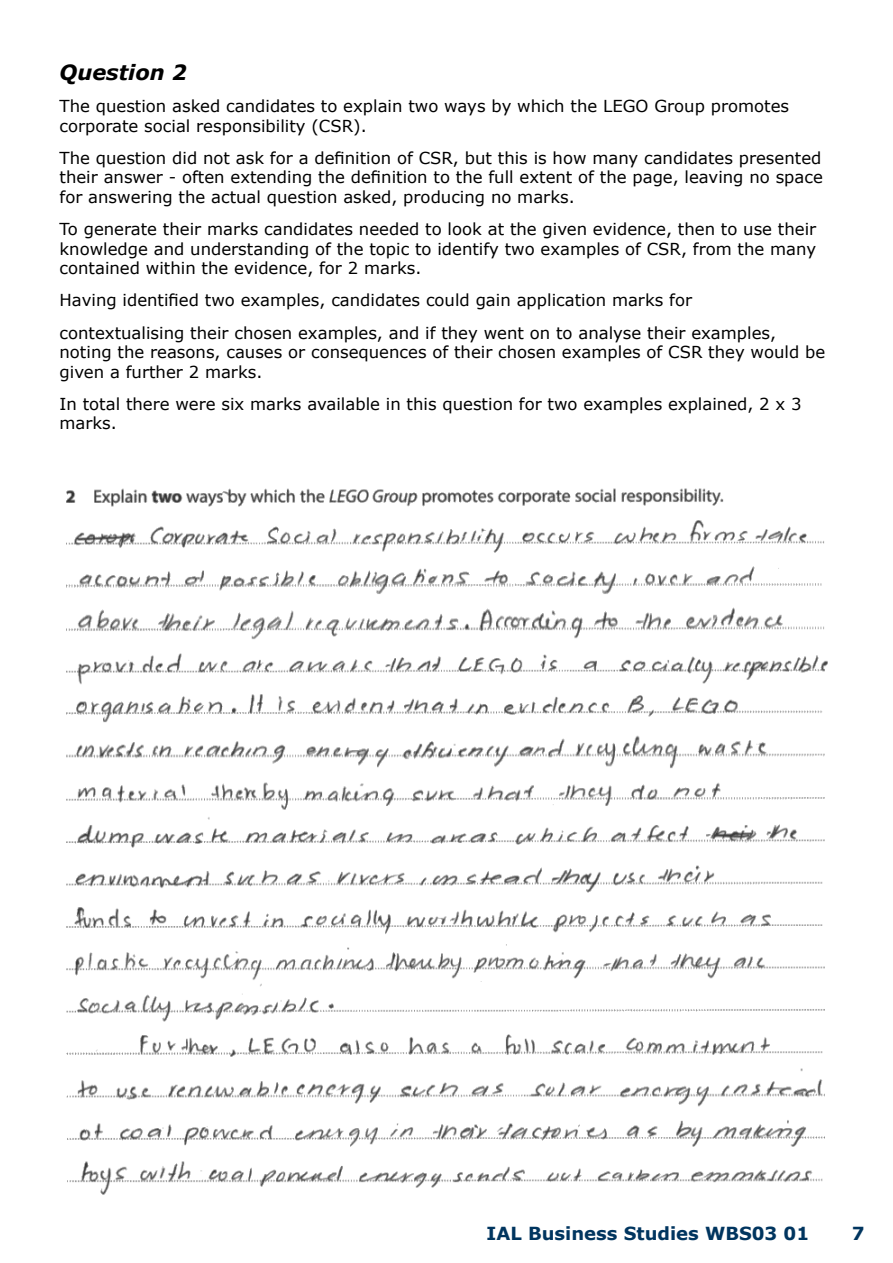
<style>
.page{position:relative;width:893px;height:1263px;background:#fff}
.page>*{position:absolute;margin:0;border:0;box-sizing:border-box;transform-origin:0 0}
.t1{font:italic 700 21px "Verdana";color:#000}
.t2{font:700 18px "Verdana";color:#00355f}
.t3{font:16.5px/19.5px "Verdana";color:#000}
</style>
<div class="page">
<img style="left:66px;top:488px;width:762px;height:707px">
<p class="t1" style="left:60px;top:57px;width:129px">Question 2</p>
<p class="t3" style="left:60px;top:96px;width:731px">The question asked candidates to explain two ways by which the LEGO Group promotes corporate social responsibility (CSR).</p>
<p class="t3" style="left:60px;top:148px;width:765px;text-align:justify">The question did not ask for a definition of CSR, but this is how many candidates presented their answer - often extending the definition to the full extent of the page, leaving no space for answering the actual question asked, producing no marks.</p>
<p class="t3" style="left:60px;top:219px;width:758px;text-align:justify">To generate their marks candidates needed to look at the given evidence, then to use their knowledge and understanding of the topic to identify two examples of CSR, from the many contained within the evidence, for 2 marks.</p>
<p class="t3" style="left:60px;top:284px;width:718px;line-height:32.2px">Having identified two examples, candidates could gain application marks for contextualising their chosen examples, and if they went on to analyse their examples,</p>
<p class="t3" style="left:60px;top:342px;width:767px">noting the reasons, causes or consequences of their chosen examples of CSR they would be given a further 2 marks.</p>
<p class="t3" style="left:60px;top:394px;width:744px">In total there were six marks available in this question for two examples explained, 2 x 3 marks.</p>
<p class="t2" style="left:487px;top:1221px;width:324px">IAL Business Studies WBS03 01</p>
<p class="t2" style="left:852px;top:1221px;width:14px">7</p>
</div>
